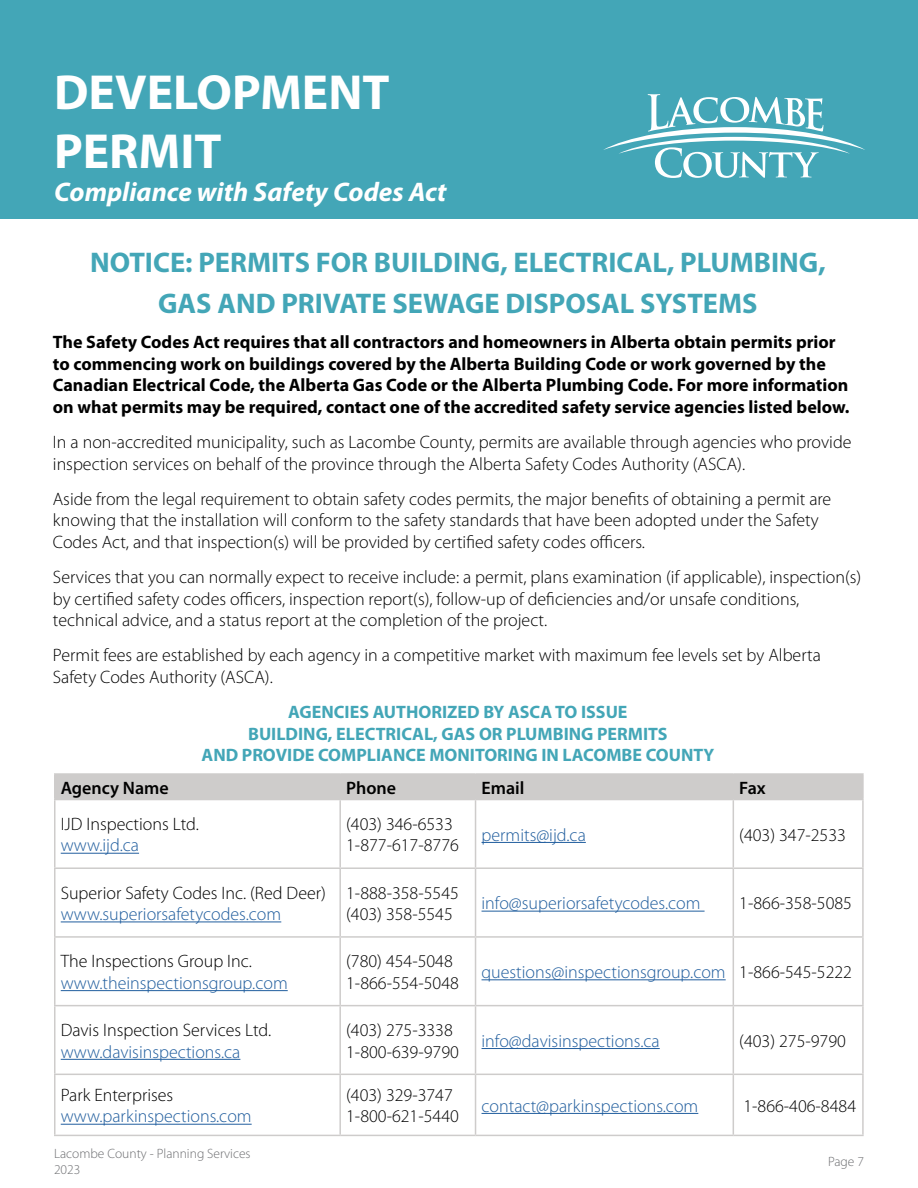
<style>
.page{position:relative;width:918px;height:1188px;background:#fff}
.page>*{position:absolute;margin:0;border:0;box-sizing:border-box;transform-origin:0 0}
.t1{font:700 49.5px/59.4px "Myriad Pro";color:#fff}
.t2{font:700 28.5px/41px "Myriad Pro";color:#43a6b7;text-align:center}
.t3{font:italic 700 27px "Myriad Pro";color:#fff}
.t4{font:300 18px/21.6px "Myriad Pro";color:#000}
.t5{font:700 18px/21.6px "Myriad Pro";color:#000}
.t6{font:300 18px "Myriad Pro";color:#215e9e}
.t7{font:700 18px/21.6px "Myriad Pro";color:#43a6b7;text-align:center}
.t8{font:600 18px "Myriad Pro";color:#000}
.t9{font:300 13.5px/16.2px "Myriad Pro";color:#6d6e71}
.s1{color:#000}
</style>
<div class="page">
<hr style="left:54px;top:800px;width:2px;height:67px;background:#cecccb">
<hr style="left:339px;top:800px;width:2px;height:67px;background:#cecccb">
<hr style="left:475px;top:800px;width:1px;height:67px;background:#cecccb">
<hr style="left:733px;top:800px;width:1px;height:67px;background:#cecccb">
<hr style="left:862px;top:800px;width:2px;height:67px;background:#cecccb">
<hr style="left:54px;top:867px;width:286px;height:2px;background:#cecccb">
<hr style="left:54px;top:869px;width:2px;height:67px;background:#cecccb">
<hr style="left:340px;top:867px;width:136px;height:2px;background:#cecccb">
<hr style="left:339px;top:869px;width:2px;height:67px;background:#cecccb">
<hr style="left:476px;top:867px;width:257px;height:2px;background:#cecccb">
<hr style="left:475px;top:869px;width:1px;height:67px;background:#cecccb">
<hr style="left:733px;top:867px;width:131px;height:2px;background:#cecccb">
<hr style="left:733px;top:869px;width:1px;height:67px;background:#cecccb">
<hr style="left:862px;top:869px;width:2px;height:67px;background:#cecccb">
<hr style="left:54px;top:936px;width:286px;height:2px;background:#cecccb">
<hr style="left:54px;top:938px;width:2px;height:67px;background:#cecccb">
<hr style="left:340px;top:936px;width:136px;height:2px;background:#cecccb">
<hr style="left:339px;top:938px;width:2px;height:67px;background:#cecccb">
<hr style="left:476px;top:936px;width:257px;height:2px;background:#cecccb">
<hr style="left:475px;top:938px;width:1px;height:67px;background:#cecccb">
<hr style="left:733px;top:936px;width:131px;height:2px;background:#cecccb">
<hr style="left:733px;top:938px;width:1px;height:67px;background:#cecccb">
<hr style="left:862px;top:938px;width:2px;height:67px;background:#cecccb">
<hr style="left:54px;top:1005px;width:286px;height:1px;background:#cecccb">
<hr style="left:54px;top:1006px;width:2px;height:68px;background:#cecccb">
<hr style="left:340px;top:1005px;width:136px;height:1px;background:#cecccb">
<hr style="left:339px;top:1006px;width:2px;height:68px;background:#cecccb">
<hr style="left:476px;top:1005px;width:257px;height:1px;background:#cecccb">
<hr style="left:475px;top:1006px;width:1px;height:68px;background:#cecccb">
<hr style="left:733px;top:1005px;width:131px;height:1px;background:#cecccb">
<hr style="left:733px;top:1006px;width:1px;height:68px;background:#cecccb">
<hr style="left:862px;top:1006px;width:2px;height:68px;background:#cecccb">
<hr style="left:54px;top:1074px;width:286px;height:1px;background:#cecccb">
<hr style="left:54px;top:1075px;width:2px;height:60px;background:#cecccb">
<hr style="left:340px;top:1074px;width:136px;height:1px;background:#cecccb">
<hr style="left:339px;top:1075px;width:2px;height:60px;background:#cecccb">
<hr style="left:476px;top:1074px;width:257px;height:1px;background:#cecccb">
<hr style="left:475px;top:1075px;width:1px;height:60px;background:#cecccb">
<hr style="left:733px;top:1074px;width:131px;height:1px;background:#cecccb">
<hr style="left:733px;top:1075px;width:1px;height:60px;background:#cecccb">
<hr style="left:862px;top:1075px;width:2px;height:60px;background:#cecccb">
<hr style="left:54px;top:1135px;width:286px;height:1px;background:#cecccb">
<hr style="left:340px;top:1135px;width:136px;height:1px;background:#cecccb">
<hr style="left:476px;top:1135px;width:257px;height:1px;background:#cecccb">
<hr style="left:733px;top:1135px;width:131px;height:1px;background:#cecccb">
<hr style="left:54px;top:773px;width:286px;height:2px;background:#cecccb">
<hr style="left:54px;top:775px;width:2px;height:24px;background:#cecccb">
<hr style="left:340px;top:773px;width:136px;height:2px;background:#cecccb">
<hr style="left:476px;top:773px;width:257px;height:2px;background:#cecccb">
<hr style="left:733px;top:773px;width:131px;height:2px;background:#cecccb">
<div style="left:56px;top:775px;width:806px;height:24px;background:#cecccb"></div>
<hr style="left:862px;top:775px;width:2px;height:24px;background:#cecccb">
<hr style="left:54px;top:799px;width:286px;height:1px;background:#cecccb">
<hr style="left:340px;top:799px;width:136px;height:1px;background:#cecccb">
<hr style="left:476px;top:799px;width:257px;height:1px;background:#cecccb">
<hr style="left:733px;top:799px;width:131px;height:1px;background:#cecccb">
<hr style="left:61px;top:853px;width:78px;height:1px;background:#215e9e">
<hr style="left:482px;top:842px;width:104px;height:1px;background:#215e9e">
<hr style="left:61px;top:921px;width:220px;height:1px;background:#215e9e">
<hr style="left:482px;top:911px;width:223px;height:1px;background:#215e9e">
<hr style="left:61px;top:990px;width:227px;height:1px;background:#215e9e">
<hr style="left:482px;top:979px;width:244px;height:1px;background:#215e9e">
<hr style="left:61px;top:1059px;width:179px;height:1px;background:#215e9e">
<hr style="left:482px;top:1048px;width:178px;height:1px;background:#215e9e">
<hr style="left:61px;top:1124px;width:191px;height:1px;background:#215e9e">
<hr style="left:482px;top:1113px;width:216px;height:1px;background:#215e9e">
<div style="left:0;top:0;width:918px;height:218px;background:#43a6b7"></div>
<svg style="left:603px;top:94px;width:262px;height:84px"></svg>
<h1 class="t1" style="left:54px;top:61px;width:337px">DEVELOPMENT<br>PERMIT</h1>
<h3 class="t3" style="left:54px;top:174px;width:394px">Compliance with Safety Codes Act</h3>
<h2 class="t2" style="left:90px;top:241px;width:737px">NOTICE: PERMITS FOR BUILDING, ELECTRICAL, PLUMBING,<br>GAS AND PRIVATE SEWAGE DISPOSAL SYSTEMS</h2>
<p class="t5" style="left:53px;top:331px;width:798px">The Safety Codes Act requires that all contractors and homeowners in Alberta obtain permits prior to commencing work on buildings covered by the Alberta Building Code or work governed by the Canadian Electrical Code, the Alberta Gas Code or the Alberta Plumbing Code. For more information on what permits may be required, contact one of the accredited safety service agencies listed below.</p>
<p class="t4" style="left:53px;top:431px;width:800px">In a non-accredited municipality, such as Lacombe County, permits are available through agencies who provide inspection services on behalf of the province through the Alberta Safety Codes Authority (ASCA).</p>
<p class="t4" style="left:53px;top:488px;width:780px">Aside from the legal requirement to obtain safety codes permits, the major benefits of obtaining a permit are knowing that the installation will conform to the safety standards that have been adopted under the Safety<br>Codes Act, and that inspection(s) will be provided by certified safety codes officers.</p>
<p class="t4" style="left:53px;top:566px;width:810px">Services that you can normally expect to receive include: a permit, plans examination (if applicable), inspection(s) by certified safety codes officers, inspection report(s), follow-up of deficiencies and/or unsafe conditions, technical advice, and a status report at the completion of the project.</p>
<p class="t4" style="left:53px;top:644px;width:769px">Permit fees are established by each agency in a competitive market with maximum fee levels set by Alberta<br>Safety Codes Authority (ASCA).</p>
<p class="t7" style="left:202px;top:700px;width:514px">AGENCIES AUTHORIZED BY ASCA TO ISSUE<br>BUILDING, ELECTRICAL, GAS OR PLUMBING PERMITS<br>AND PROVIDE COMPLIANCE MONITORING IN LACOMBE COUNTY</p>
<p class="t8" style="left:61px;top:776px;width:110px">Agency Name</p>
<p class="t8" style="left:346px;top:776px;width:52px">Phone</p>
<p class="t8" style="left:482px;top:776px;width:44px">Email</p>
<p class="t8" style="left:739px;top:776px;width:28px">Fax</p>
<p class="t4" style="left:61px;top:813px;width:140px">IJD Inspections Ltd.</p>
<p class="t6" style="left:61px;top:835px;width:80px">www.ijd.ca</p>
<p class="t4" style="left:346px;top:813px;width:114px">(403) 346-6533<br>1-877-617-8776</p>
<p class="t6" style="left:482px;top:824px;width:106px">permits@ijd.ca</p>
<p class="t4" style="left:739px;top:824px;width:108px">(403) 347-2533</p>
<p class="t4" style="left:61px;top:882px;width:267px">Superior Safety Codes Inc. (Red Deer)</p>
<p class="t6" style="left:61px;top:903px;width:222px">www.superiorsafetycodes.com</p>
<p class="t4" style="left:346px;top:882px;width:114px">1-888-358-5545 (403) 358-5545</p>
<p class="t6" style="left:482px;top:893px;width:221px">info@superiorsafetycodes.com</p>
<p class="t4" style="left:739px;top:892px;width:114px">1-866-358-5085</p>
<p class="t4" style="left:61px;top:950px;width:193px">The Inspections Group Inc.</p>
<p class="t6" style="left:61px;top:972px;width:228px">www.theinspectionsgroup.com</p>
<p class="t4" style="left:346px;top:950px;width:114px">(780) 454-5048<br>1-866-554-5048</p>
<p class="t6" style="left:482px;top:961px;width:372px">questions@inspectionsgroup.com <span class="s1">1-866-545-5222</span></p>
<p class="t4" style="left:61px;top:1019px;width:212px">Davis Inspection Services Ltd.</p>
<p class="t6" style="left:61px;top:1041px;width:181px">www.davisinspections.ca</p>
<p class="t4" style="left:346px;top:1019px;width:114px">(403) 275-3338<br>1-800-639-9790</p>
<p class="t6" style="left:482px;top:1030px;width:180px">info@davisinspections.ca</p>
<p class="t4" style="left:739px;top:1030px;width:108px">(403) 275-9790</p>
<p class="t4" style="left:61px;top:1084px;width:114px">Park Enterprises</p>
<p class="t6" style="left:61px;top:1106px;width:192px">www.parkinspections.com</p>
<p class="t4" style="left:346px;top:1084px;width:114px">(403) 329-3747<br>1-800-621-5440</p>
<p class="t6" style="left:482px;top:1095px;width:218px">contact@parkinspections.com</p>
<p class="t4" style="left:743px;top:1095px;width:114px">1-866-406-8484</p>
<p class="t9" style="left:54px;top:1145px;width:198px">Lacombe County - Planning Services<br>2023</p>
<p class="t9" style="left:828px;top:1153px;width:37px">Page 7</p>
</div>
